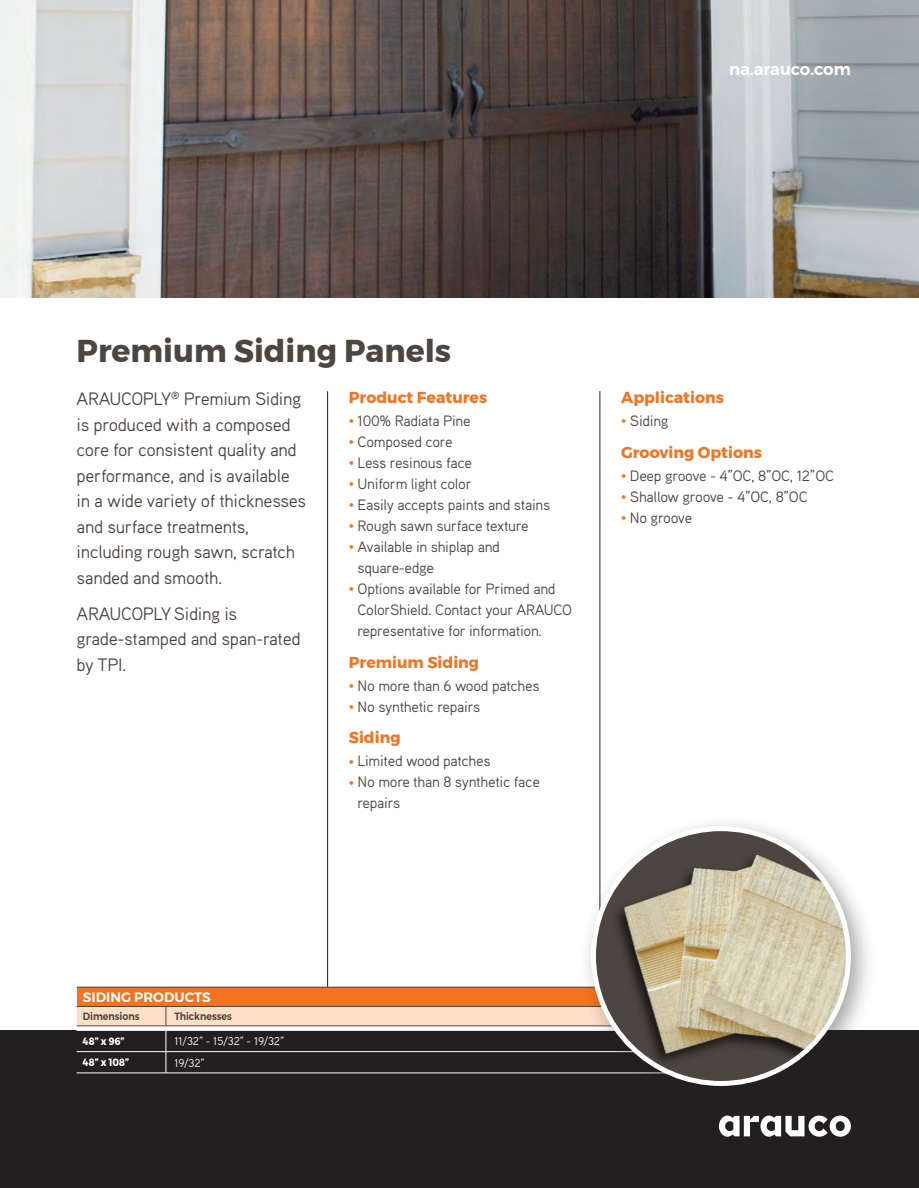
<style>
.page{position:relative;width:919px;height:1188px;background:#fff}
.page>*{position:absolute;margin:0;border:0;box-sizing:border-box;transform-origin:0 0}
.t1{font:700 31.5px "Montserrat";color:#4d453f}
.t2{font:18px/25.5px "Aaux Pro OT";letter-spacing:-.02em;color:#4d453f}
.t3{font:600 16.5px "Montserrat";color:#fff}
.t4{font:700 15.75px "Montserrat";color:#f47321}
.t5{font:15px/21px "Aaux Pro OT";letter-spacing:-.02em;color:#4d453f}
.t6{font:600 13.5px "Montserrat";color:#fff}
.t7{font:11.25px "Aaux Pro OT";color:#fff}
.t8{font:600 10.5px "Montserrat";color:#4d453f;scale:.9 1}
.t9{font:700 10.5px "Montserrat";color:#fff;scale:.9 1}
.s1{font-size:12px;color:#f47321}
</style>
<div class="page">
<div style="left:0;top:1031px;width:918px;height:157px;background:#231f20"></div>
<svg style="left:719px;top:1116px;width:131px;height:21px"></svg>
<hr style="left:327px;top:391px;width:1px;height:599px;background:#231f20">
<hr style="left:599px;top:391px;width:1px;height:599px;background:#231f20">
<img style="left:0;top:0;width:918px;height:298px">
<div style="left:77px;top:987px;width:650px;height:20px;background:#f47321"></div>
<hr style="left:77px;top:1073px;width:89px;height:1px;background:#fff">
<hr style="left:166px;top:1073px;width:561px;height:1px;background:#fff">
<hr style="left:77px;top:987px;width:89px;height:1px;background:#4d453f">
<hr style="left:166px;top:987px;width:561px;height:1px;background:#4d453f">
<hr style="left:77px;top:1006px;width:89px;height:1px;background:#4d453f">
<hr style="left:166px;top:1006px;width:561px;height:1px;background:#4d453f">
<svg style="left:77px;top:1007px;width:502px;height:66px"></svg>
<hr style="left:77px;top:1026px;width:89px;height:1px;background:#4d453f">
<hr style="left:166px;top:1026px;width:561px;height:1px;background:#4d453f">
<div style="left:579px;top:815px;width:297px;height:298px;background:#231f20;opacity:.4"></div>
<img style="left:594px;top:829px;width:254px;height:254px">
<p class="t3" style="left:729px;top:57px;width:123px">na.arauco.com</p>
<h1 class="t1" style="left:77px;top:326px;width:376px">Premium Siding Panels</h1>
<p class="t4" style="left:349px;top:385px;width:140px">Product Features</p>
<p class="t5" style="left:349px;top:410px;width:123px"><span class="s1">•</span> 100% Radiata Pine</p>
<p class="t5" style="left:349px;top:431px;width:105px"><span class="s1">•</span> Composed core</p>
<p class="t5" style="left:349px;top:452px;width:125px"><span class="s1">•</span> Less resinous face</p>
<p class="t5" style="left:349px;top:473px;width:124px"><span class="s1">•</span> Uniform light color</p>
<p class="t5" style="left:349px;top:494px;width:203px"><span class="s1">•</span> Easily accepts paints and stains</p>
<p class="t5" style="left:349px;top:515px;width:181px"><span class="s1">•</span> Rough sawn surface texture</p>
<p class="t5" style="left:357px;top:536px;width:144px;text-indent:-9px"><span class="s1">•</span> Available in shiplap and square-edge</p>
<p class="t5" style="left:357px;top:578px;width:216px;text-indent:-9px"><span class="s1">•</span> Options available for Primed and<br>ColorShield. Contact your ARAUCO representative for information.</p>
<p class="t4" style="left:349px;top:649px;width:132px">Premium Siding</p>
<p class="t5" style="left:349px;top:675px;width:192px"><span class="s1">•</span> No more than 6 wood patches</p>
<p class="t5" style="left:349px;top:696px;width:133px"><span class="s1">•</span> No synthetic repairs</p>
<p class="t4" style="left:349px;top:725px;width:53px">Siding</p>
<p class="t5" style="left:349px;top:750px;width:143px"><span class="s1">•</span> Limited wood patches</p>
<p class="t5" style="left:357px;top:771px;width:184px;text-indent:-9px"><span class="s1">•</span> No more than 8 synthetic face repairs</p>
<p class="t2" style="left:77px;top:386px;width:231px">ARAUCOPLY<sup>®</sup> Premium Siding is produced with a composed core for consistent quality and performance, and is available in a wide variety of thicknesses and surface treatments, including rough sawn, scratch sanded and smooth.</p>
<p class="t2" style="left:77px;top:600px;width:225px">ARAUCOPLYSiding is grade-stamped and span-rated by TPI.</p>
<p class="t4" style="left:621px;top:385px;width:104px">Applications</p>
<p class="t5" style="left:621px;top:410px;width:49px"><span class="s1">•</span> Siding</p>
<p class="t4" style="left:621px;top:439px;width:142px">Grooving Options</p>
<p class="t5" style="left:621px;top:465px;width:214px"><span class="s1">•</span> Deep groove - 4”OC, 8”OC, 12”OC</p>
<p class="t5" style="left:621px;top:486px;width:188px"><span class="s1">•</span> Shallow groove - 4”OC, 8”OC</p>
<p class="t5" style="left:621px;top:507px;width:73px"><span class="s1">•</span> No groove</p>
<p class="t6" style="left:83px;top:986px;width:129px">SIDING PRODUCTS</p>
<p class="t8" style="left:83px;top:1008px;width:64px">Dimensions</p>
<p class="t8" style="left:174px;top:1008px;width:65px">Thicknesses</p>
<p class="t9" style="left:83px;top:1033px;width:48px">48” x 96”</p>
<p class="t7" style="left:174px;top:1034px;width:112px">11/32” - 15/32” - 19/32”</p>
<p class="t9" style="left:83px;top:1054px;width:53px">48” x 108”</p>
<p class="t7" style="left:174px;top:1056px;width:32px">19/32”</p>
</div>
